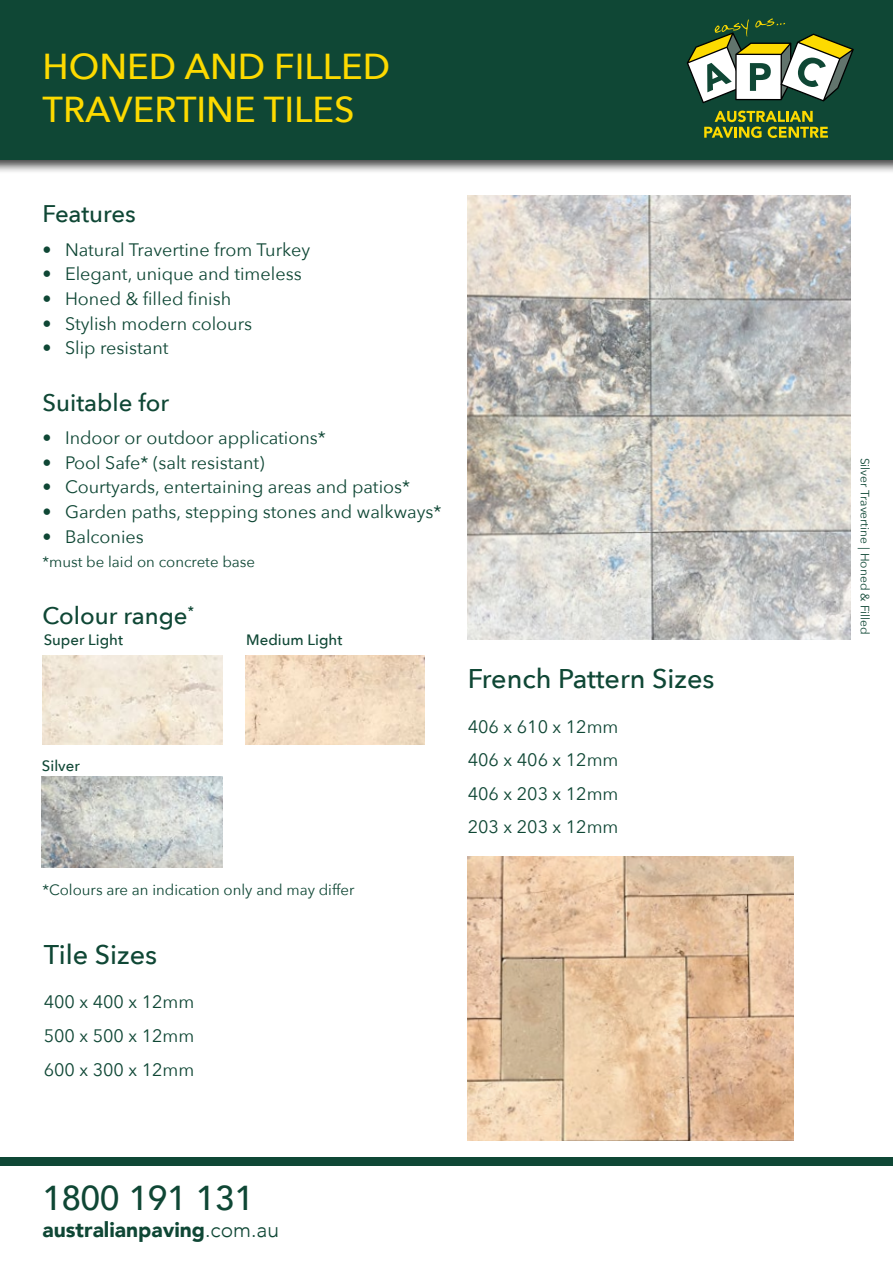
<style>
.page{position:relative;width:893px;height:1263px;background:#fff}
.page>*{position:absolute;margin:0;border:0;box-sizing:border-box;transform-origin:0 0}
.t1{font:500 36px/43.2px "Avenir Next";color:#fdda00}
.t2{font:500 34.5px "Avenir";color:#0f4735}
.t3{font:500 27px "Avenir Next";color:#0f4735}
.t4{font:500 24px "Avenir Next";color:#0f4735}
.t5{font:900 21px "Avenir";color:#0f4735}
.t6{font:18px/33.6px "Avenir Next";color:#0f4735;text-align:justify}
.t7{font:15px "Avenir Next";color:#0f4735}
.t8{font:500 15px "Avenir Next";color:#0f4735}
.t9{font:12px "Avenir Next";color:#0f4735}
.s1{font-weight:300}
</style>
<div class="page">
<div style="left:0;top:0;width:893px;height:173px;background:#000;opacity:.75"></div>
<div style="left:0;top:0;width:893px;height:159px;background:#0f4735"></div>
<div style="left:0;top:1157px;width:893px;height:9px;background:#0f4735"></div>
<img style="left:468px;top:195px;width:382px;height:444px">
<img style="left:43px;top:655px;width:179px;height:90px">
<img style="left:42px;top:776px;width:180px;height:91px">
<svg style="left:704px;top:111px;width:124px;height:27px"></svg>
<svg style="left:687px;top:18px;width:167px;height:85px"></svg>
<img style="left:245px;top:655px;width:180px;height:90px">
<img style="left:468px;top:856px;width:325px;height:285px">
<h1 class="t1" style="left:43px;top:44px;width:349px">HONED AND FILLED<br>TRAVERTINE TILES</h1>
<h3 class="t4" style="left:43px;top:193px;width:95px">Features</h3>
<p class="t6" style="left:43px;top:232px;width:269px">• Natural Travertine from Turkey</p>
<p class="t6" style="left:43px;top:256px;width:261px">• Elegant, unique and timeless</p>
<p class="t6" style="left:43px;top:281px;width:190px">• Honed &amp; filled finish</p>
<p class="t6" style="left:43px;top:306px;width:211px">• Stylish modern colours</p>
<p class="t6" style="left:43px;top:330px;width:128px">• Slip resistant</p>
<h3 class="t4" style="left:43px;top:382px;width:128px">Suitable for</h3>
<p class="t6" style="left:43px;top:420px;width:285px">• Indoor or outdoor applications*</p>
<p class="t6" style="left:43px;top:445px;width:224px">• Pool Safe* (salt resistant)</p>
<p class="t6" style="left:43px;top:469px;width:369px">• Courtyards, entertaining areas and patios*</p>
<p class="t6" style="left:43px;top:494px;width:400px">• Garden paths, stepping stones and walkways*</p>
<p class="t6" style="left:43px;top:519px;width:103px">• Balconies</p>
<p class="t7" style="left:43px;top:549px;width:214px">*must be laid on concrete base</p>
<h3 class="t4" style="left:43px;top:596px;width:153px">Colour range<sup>*</sup></h3>
<p class="t8" style="left:44px;top:627px;width:81px">Super Light</p>
<p class="t8" style="left:42px;top:753px;width:39px">Silver</p>
<p class="t8" style="left:246px;top:627px;width:98px">Medium Light</p>
<p class="t7" style="left:43px;top:877px;width:314px">*Colours are an indication only and may differ</p>
<h3 class="t3" style="left:44px;top:931px;width:115px">Tile Sizes</h3>
<p class="t6" style="left:44px;top:984px;width:152px">400 x 400 x 12mm 500 x 500 x 12mm 600 x 300 x 12mm</p>
<h3 class="t3" style="left:468px;top:655px;width:248px">French Pattern Sizes</h3>
<p class="t6" style="left:468px;top:709px;width:152px">406 x 610 x 12mm 406 x 406 x 12mm 406 x 203 x 12mm 203 x 203 x 12mm</p>
<h2 class="t2" style="left:43px;top:1168px;width:213px">1800 191 131</h2>
<p class="t5" style="left:43px;top:1211px;width:238px">australianpaving<span class="s1">.com.au</span></p>
<p class="t9" style="left:875px;top:458px;width:179px;rotate:90deg">Silver Travertine | Honed &amp; Filled</p>
</div>
